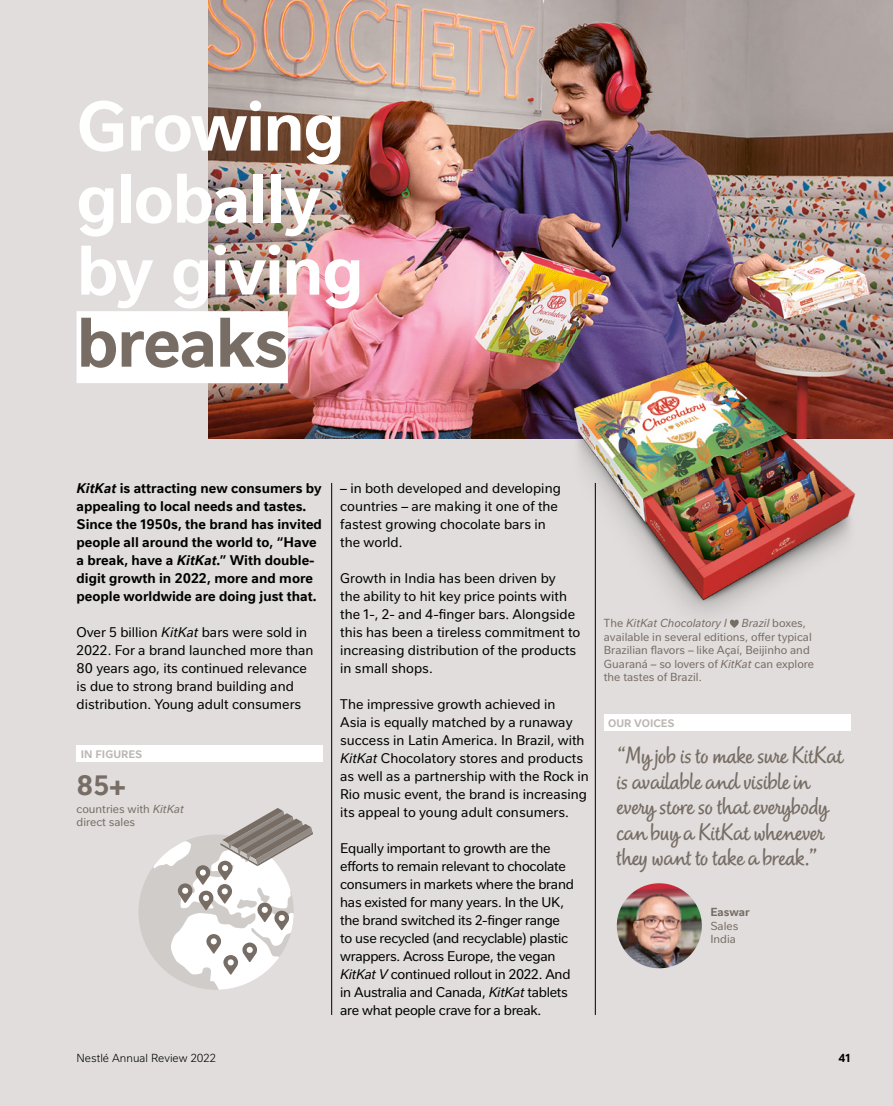
<style>
.page{position:relative;width:893px;height:1106px;background:#e0dddc}
.page>*{position:absolute;margin:0;border:0;box-sizing:border-box;transform-origin:0 0}
.t1{font:700 67.5px/72px "Nestle Text OTF";letter-spacing:-.025em;color:#fff}
.t2{font:700 67.5px "Nestle Text OTF";letter-spacing:-.02em;color:#776d65}
.t3{font:700 27px "Nestle Text OTF";color:#776d65}
.t4{font:25.5px/25.5px "Nestle Script OTF";letter-spacing:-.005em;color:#776d65}
.t5{font:13.5px/18px "Nestle Text OTF";color:#000}
.t6{font:13.5px/18px "Nestle Text OTF";letter-spacing:-.02em;color:#000}
.t7{font:700 13.5px/18px "Nestle Text OTF";color:#000}
.t8{font:11.25px/13.5px "Nestle Text OTF";color:#776d65}
.t9{font:300 11.25px "Nestle Text OTF";color:#000}
.t10{font:italic 11.25px "Nestle Text OTF";color:#776d65}
.t11{font:700 11.25px "Nestle Text OTF";color:#776d65}
.t12{font:700 11.25px "Nestle Text OTF";color:#000}
.t13{font:700 10.5px "Nestle Text OTF";color:#bbb6b2}
.s1{font-style:italic}
.s2{font-style:normal}
</style>
<div class="page">
<svg style="left:139px;top:808px;width:174px;height:181px"></svg>
<img style="left:208px;top:0;width:685px;height:439px">
<img style="left:617px;top:883px;width:85px;height:85px;border-radius:43px">
<img style="left:558px;top:308px;width:313px;height:317px">
<hr style="left:331px;top:483px;width:1px;height:532px;background:#000">
<hr style="left:595px;top:483px;width:1px;height:532px;background:#000">
<div style="left:77px;top:745px;width:246px;height:17px;background:#fff"></div>
<svg style="left:729px;top:618px;width:11px;height:10px"></svg>
<div style="left:77px;top:311px;width:211px;height:72px;background:#fff"></div>
<div style="left:604px;top:714px;width:246px;height:17px;background:#fff"></div>
<h1 class="t1" style="left:77px;top:86px;width:289px">Growing globally by giving</h1>
<h1 class="t2" style="left:77px;top:292px;width:213px">breaks</h1>
<p class="t7" style="left:77px;top:478px;width:247px"><span class="s1">KitKat</span> is attracting new consumers by appealing to local needs and tastes.<br>Since the 1950s, the brand has invited people all around the world to, “Have a break, have a <span class="s1">KitKat</span>.” With double&shy;digit growth in 2022, more and more people worldwide are doing just that.</p>
<p class="t5" style="left:77px;top:622px;width:239px">Over 5 billion <span class="s1">KitKat</span> bars were sold in 2022. For a brand launched more than 80 years ago, its continued relevance is due to strong brand building and distribution. Young adult consumers</p>
<p class="t13" style="left:81px;top:746px;width:63px">IN FIGURES</p>
<h2 class="t3" style="left:77px;top:765px;width:51px">85+</h2>
<p class="t8" style="left:77px;top:801px;width:109px">countries with <span class="s1">KitKat </span>direct sales</p>
<p class="t5" style="left:340px;top:478px;width:222px">– in both developed and developing countries – are making it one of the fastest growing chocolate bars in the world.</p>
<p class="t5" style="left:340px;top:568px;width:242px">Growth in India has been driven by<br>the ability to hit key price points with the 1-, 2- and 4-finger bars. Alongside this has been a tireless commitment to increasing distribution of the products in small shops.</p>
<p class="t5" style="left:340px;top:694px;width:250px">The impressive growth achieved in<br>Asia is equally matched by a runaway success in Latin America. In Brazil, with <span class="s1">KitKat</span> Chocolatory stores and products as well as a partnership with the Rock in Rio music event, the brand is increasing its appeal to young adult consumers.</p>
<p class="t6" style="left:340px;top:838px;width:235px">Equally important to growth are the efforts to remain relevant to chocolate consumers in markets where the brand has existed for many years. In the UK, the brand switched its 2-finger range to use recycled (and recyclable) plastic wrappers. Across Europe, the vegan <span class="s1">KitKat V</span> continued rollout in 2022. And in Australia and Canada, <span class="s1">KitKat</span> tablets are what people crave for a break.</p>
<p class="t10" style="left:604px;top:615px;width:125px"><span class="s2">The</span> KitKat Chocolatory I</p>
<p class="t8" style="left:604px;top:616px;width:212px;text-indent:138px"><span class="s1">Brazil</span> boxes, available in several editions, offer typical Brazilian flavors – like Açaí, Beijinho and Guaraná – so lovers of <span class="s1">KitKat</span> can explore the tastes of Brazil.</p>
<p class="t13" style="left:608px;top:715px;width:68px">OUR VOICES</p>
<h3 class="t4" style="left:617px;top:742px;width:228px">“My job is to make sure KitKat is available and visible in every store so that everybody can buy a KitKat whenever they want to take a break.”</h3>
<p class="t11" style="left:710px;top:904px;width:41px">Easwar</p>
<p class="t8" style="left:710px;top:918px;width:30px">Sales<br>India</p>
<p class="t9" style="left:77px;top:1050px;width:141px">Nestlé Annual Review 2022</p>
<p class="t12" style="left:838px;top:1049px;width:14px">41</p>
</div>
